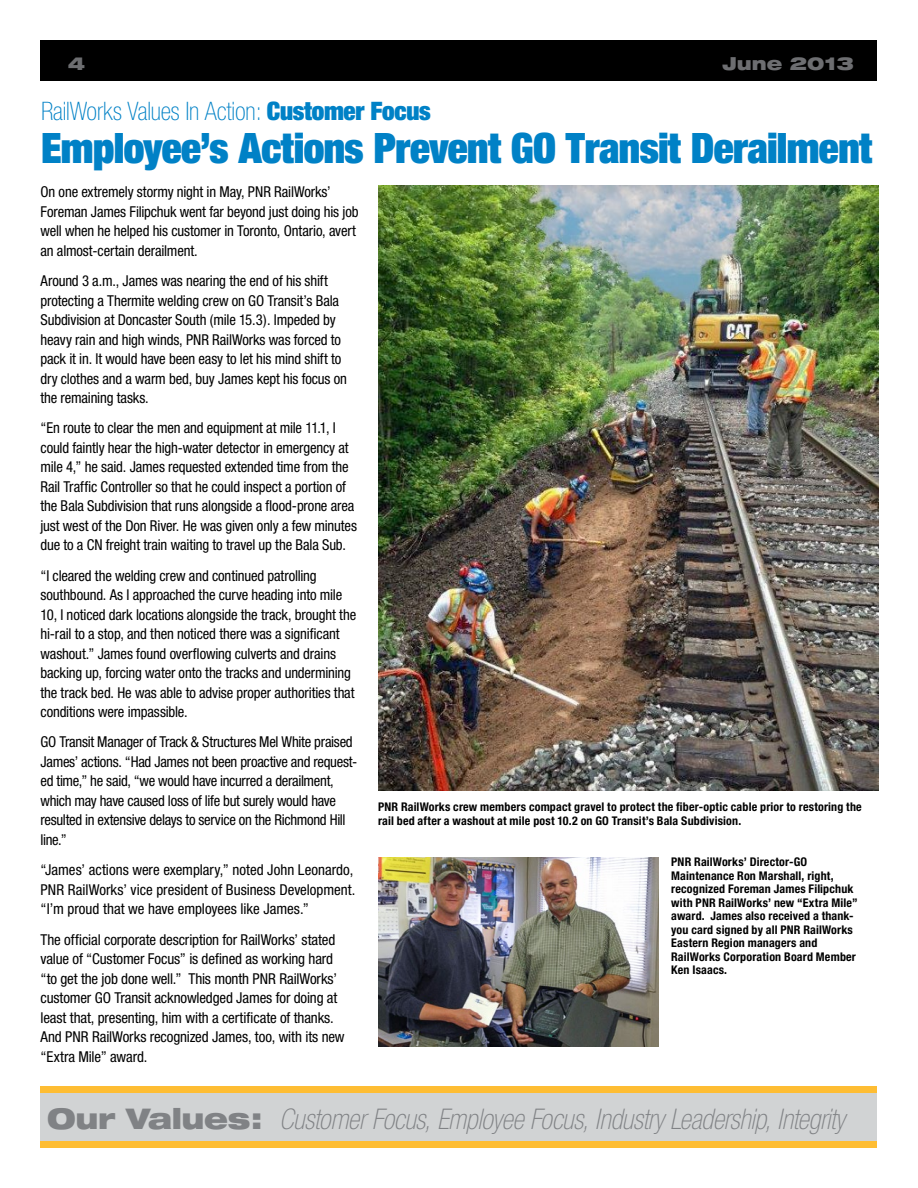
<style>
.page{position:relative;width:918px;height:1188px;background:#fff}
.page>*{position:absolute;margin:0;border:0;box-sizing:border-box;transform-origin:0 0}
.t1{font:900 expanded 42px "Helvetica Neue";letter-spacing:-.015em;color:#0081c6}
.t2{font:italic 100 condensed 28.5px "Helvetica Neue";letter-spacing:-.01em;color:#808285}
.t3{font:100 condensed 25.5px "Helvetica Neue";letter-spacing:-.01em;color:#0081c6}
.t4{font:900 expanded 18px "Helvetica Neue";color:#6d6e71}
.t5{font:condensed 15px/19.5px "Helvetica Neue";letter-spacing:-.01em;color:#000}
.t6{font:700 condensed 12px/13.5px "Helvetica Neue";letter-spacing:.015em;color:#000}
.s1{font-weight:900;font-stretch:expanded}
.s2{font-weight:900;font-style:normal;font-stretch:expanded}
</style>
<div class="page">
<div style="left:40px;top:40px;width:837px;height:41px;background:#000"></div>
<div style="left:40px;top:1141px;width:838px;height:7px;background:#febd33"></div>
<img style="left:378px;top:185px;width:500px;height:606px">
<img style="left:378px;top:857px;width:280px;height:190px">
<div style="left:40px;top:1093px;width:837px;height:48px;background:#d1d3d4"></div>
<div style="left:40px;top:1086px;width:837px;height:7px;background:#febd33"></div>
<p class="t4" style="left:68px;top:51px;width:19px">4</p>
<p class="t4" style="left:722px;top:51px;width:133px">June 2013</p>
<h3 class="t3" style="left:41px;top:97px;width:391px">RailWorks Values In Action: <span class="s1">Customer Focus</span></h3>
<h1 class="t1" style="left:41px;top:121px;width:833px">Employee’s Actions Prevent GO Transit Derailment</h1>
<p class="t5" style="left:40px;top:182px;width:320px">On one extremely stormy night in May, PNR RailWorks’ Foreman James Filipchuk went far beyond just doing his job well when he helped his customer in Toronto, Ontario, avert an almost-certain derailment.</p>
<p class="t5" style="left:40px;top:271px;width:308px">Around 3 a.m., James was nearing the end of his shift protecting a Thermite welding crew on GO Transit’s Bala Subdivision at Doncaster South (mile 15.3). Impeded by heavy rain and high winds, PNR RailWorks was forced to pack it in. It would have been easy to let his mind shift to dry clothes and a warm bed, buy James kept his focus on the remaining tasks.</p>
<p class="t5" style="left:40px;top:418px;width:318px">“En route to clear the men and equipment at mile 11.1, I could faintly hear the high-water detector in emergency at mile 4,” he said. James requested extended time from the Rail Traffic Controller so that he could inspect a portion of the Bala Subdivision that runs alongside a flood-prone area just west of the Don River. He was given only a few minutes due to a CN freight train waiting to travel up the Bala Sub.</p>
<p class="t5" style="left:40px;top:566px;width:317px">“I cleared the welding crew and continued patrolling southbound. As I approached the curve heading into mile 10, I noticed dark locations alongside the track, brought the hi-rail to a stop, and then noticed there was a significant washout.” James found overflowing culverts and drains backing up, forcing water onto the tracks and undermining the track bed. He was able to advise proper authorities that conditions were impassible.</p>
<p class="t5" style="left:40px;top:732px;width:318px">GO Transit Manager of Track &amp; Structures Mel White praised James’ actions. “Had James not been proactive and request&shy;ed time,” he said, “we would have incurred a derailment, which may have caused loss of life but surely would have resulted in extensive delays to service on the Richmond Hill line.”</p>
<p class="t5" style="left:40px;top:860px;width:317px">“James’ actions were exemplary,” noted John Leonardo,<br>PNR RailWorks’ vice president of Business Development. “I’m proud that we have employees like James.”</p>
<p class="t5" style="left:40px;top:929px;width:306px">The official corporate description for RailWorks’ stated value of “Customer Focus” is defined as working hard “to get the job done well.” This month PNR RailWorks’ customer GO Transit acknowledged James for doing at least that, presenting, him with a certificate of thanks.<br>And PNR RailWorks recognized James, too, with its new “Extra Mile” award.</p>
<p class="t6" style="left:378px;top:800px;width:485px">PNR RailWorks crew members compact gravel to protect the fiber-optic cable prior to restoring the rail bed after a washout at mile post 10.2 on GO Transit’s Bala Subdivision.</p>
<p class="t6" style="left:671px;top:855px;width:188px">PNR RailWorks’ Director-GO<br>Maintenance Ron Marshall, right, recognized Foreman James Filipchuk with PNR RailWorks’ new “Extra Mile” award. James also received a thank&shy;you card signed by all PNR RailWorks<br>Eastern Region managers and<br>RailWorks Corporation Board Member<br>Ken Isaacs.</p>
<h2 class="t2" style="left:47px;top:1103px;width:799px"><span class="s2">Our Values:</span> Customer Focus, Employee Focus, Industry Leadership, Integrity</h2>
</div>
